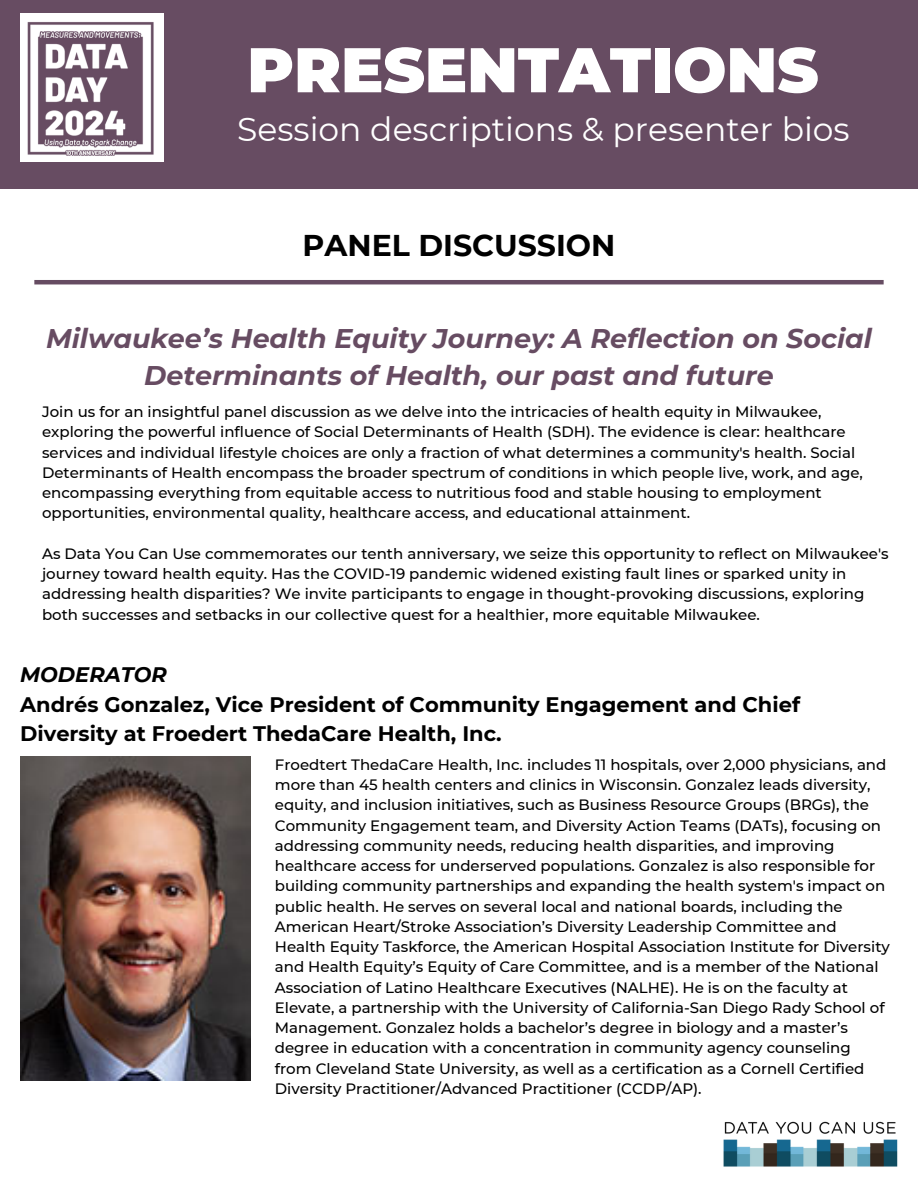
<style>
.page{position:relative;width:918px;height:1188px;background:#fff}
.page>*{position:absolute;margin:0;border:0;box-sizing:border-box;transform-origin:0 0}
.t1{font:900 63px "Montserrat";color:#fff}
.t2{font:33px "Montserrat";color:#fff}
.t3{font:700 30px "Montserrat";color:#000}
.t4{font:italic 700 27px/37.2px "Montserrat";color:#674c62;text-align:center}
.t5{font:700 21px/29.2px "Montserrat";color:#000}
.t6{font:italic 700 21px "Montserrat";color:#000}
.t7{font:500 15px/20.2px "Montserrat";color:#000}
</style>
<div class="page">
<img style="left:723px;top:1121px;width:175px;height:46px">
<div style="left:0;top:0;width:918px;height:188px;background:#674c62"></div>
<div style="left:20px;top:14px;width:143px;height:148px;background:#fff"></div>
<img style="left:27px;top:22px;width:127px;height:134px">
<img style="left:20px;top:757px;width:231px;height:324px">
<hr style="left:34px;top:280px;width:850px;height:4px;background:#664c62">
<h2 class="t1" style="left:247px;top:31px;width:573px">PRESENTATIONS</h2>
<h4 class="t2" style="left:237px;top:109px;width:614px">Session descriptions &amp; presenter bios</h4>
<p class="t3" style="left:303px;top:227px;width:314px">PANEL DISCUSSION</p>
<p class="t4" style="left:46px;top:320px;width:827px">Milwaukee’s Health Equity Journey: A Reflection on Social<br>Determinants of Health, our past and future</p>
<p class="t7" style="left:42px;top:402px;width:822px">Join us for an insightful panel discussion as we delve into the intricacies of health equity in Milwaukee, exploring the powerful influence of Social Determinants of Health (SDH). The evidence is clear: healthcare services and individual lifestyle choices are only a fraction of what determines a community's health. Social Determinants of Health encompass the broader spectrum of conditions in which people live, work, and age, encompassing everything from equitable access to nutritious food and stable housing to employment opportunities, environmental quality, healthcare access, and educational attainment.</p>
<p class="t7" style="left:42px;top:543px;width:848px">As Data You Can Use commemorates our tenth anniversary, we seize this opportunity to reflect on Milwaukee's journey toward health equity. Has the COVID-19 pandemic widened existing fault lines or sparked unity in addressing health disparities? We invite participants to engage in thought-provoking discussions, exploring both successes and setbacks in our collective quest for a healthier, more equitable Milwaukee.</p>
<h3 class="t6" style="left:20px;top:662px;width:148px">MODERATOR</h3>
<h3 class="t5" style="left:20px;top:689px;width:781px">Andrés Gonzalez, Vice President of Community Engagement and Chief<br>Diversity at Froedert ThedaCare Health, Inc.</h3>
<p class="t7" style="left:275px;top:754px;width:617px">Froedtert ThedaCare Health, Inc. includes 11 hospitals, over 2,000 physicians, and more than 45 health centers and clinics in Wisconsin. Gonzalez leads diversity, equity, and inclusion initiatives, such as Business Resource Groups (BRGs), the Community Engagement team, and Diversity Action Teams (DATs), focusing on addressing community needs, reducing health disparities, and improving healthcare access for underserved populations. Gonzalez is also responsible for building community partnerships and expanding the health system's impact on public health. He serves on several local and national boards, including the American Heart/Stroke Association’s Diversity Leadership Committee and Health Equity Taskforce, the American Hospital Association Institute for Diversity and Health Equity’s Equity of Care Committee, and is a member of the National Association of Latino Healthcare Executives (NALHE). He is on the faculty at Elevate, a partnership with the University of California-San Diego Rady School of Management. Gonzalez holds a bachelor’s degree in biology and a master’s degree in education with a concentration in community agency counseling from Cleveland State University, as well as a certification as a Cornell Certified Diversity Practitioner/Advanced Practitioner (CCDP/AP).</p>
</div>
